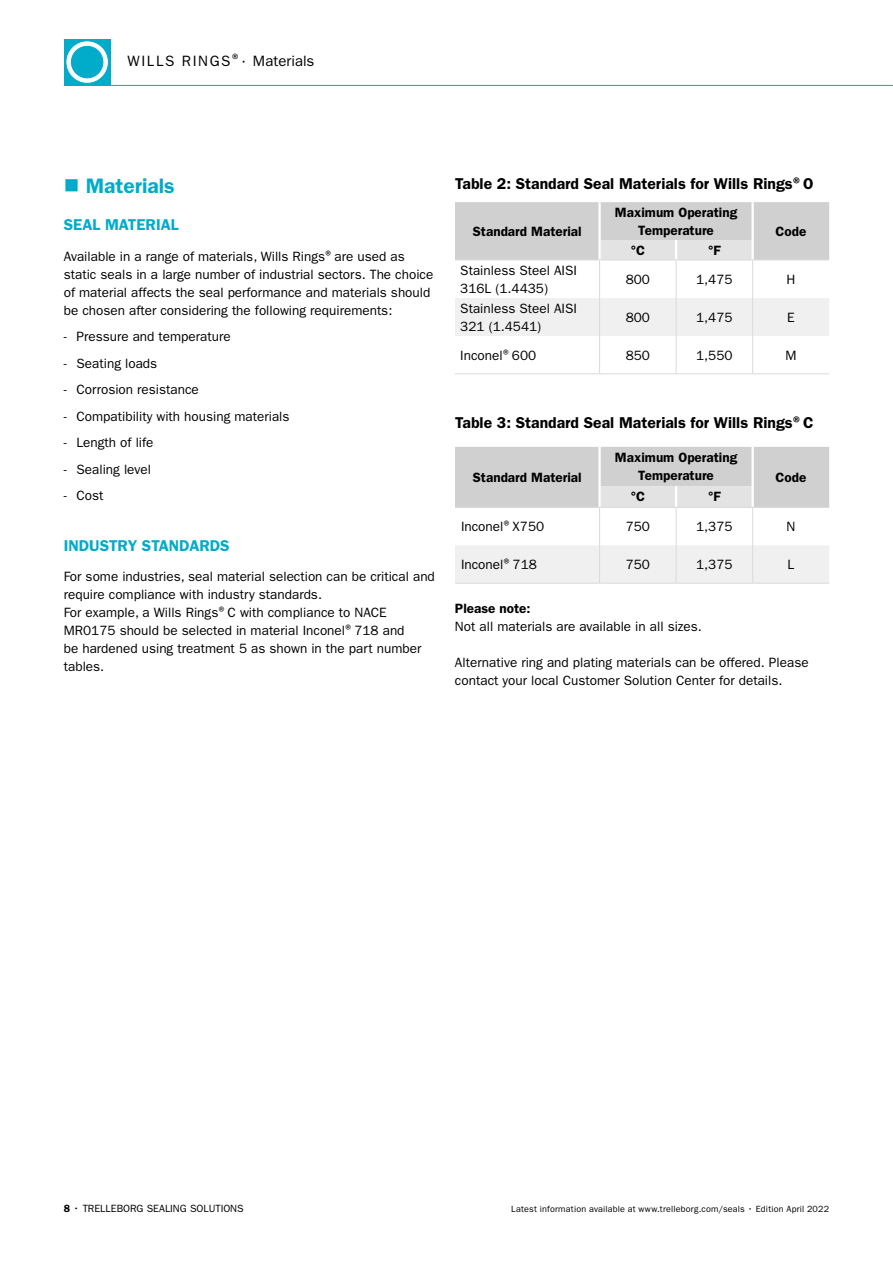
<style>
.page{position:relative;width:893px;height:1263px;background:#fff}
.page>*{position:absolute;margin:0;border:0;box-sizing:border-box;transform-origin:0 0}
.t1{font:600 21px "ITC Franklin Gothic Std";color:#00acc9}
.t2{font:600 15.75px "ITC Franklin Gothic Std";color:#000}
.t3{font:600 15.75px "ITC Franklin Gothic Std";color:#00acc9}
.t4{font:15px "ITC Franklin Gothic Std";letter-spacing:.055em;color:#000}
.t5{font:13.5px/18px "ITC Franklin Gothic Std";color:#000}
.t6{font:600 13.5px/18px "ITC Franklin Gothic Std";color:#000;text-align:center}
.t7{font:10.5px "ITC Franklin Gothic Std";color:#000}
.t8{font:9px "ITC Franklin Gothic Std";letter-spacing:.02em;color:#000}
.s1{font-size:13.5px}
.s2{font-size:12.15px}
.s3{font-size:14.1px}
.s4{font-weight:600}
</style>
<div class="page">
<hr style="left:64px;top:85px;width:829px;height:1px;background:#00acc9">
<div style="left:64px;top:39px;width:47px;height:46px;background:#00acc9"></div>
<svg style="left:66px;top:40px;width:43px;height:44px"></svg>
<svg style="left:455px;top:202px;width:374px;height:58px;background:#d2d2d2"></svg>
<div style="left:455px;top:298px;width:374px;height:38px;background:#f0f0f0"></div>
<hr style="left:599px;top:260px;width:1px;height:38px;background:#dadada">
<hr style="left:676px;top:260px;width:1px;height:38px;background:#dadada">
<hr style="left:752px;top:260px;width:1px;height:38px;background:#dadada">
<hr style="left:599px;top:298px;width:1px;height:38px;background:#dadada">
<hr style="left:676px;top:298px;width:1px;height:38px;background:#dadada">
<hr style="left:752px;top:298px;width:1px;height:38px;background:#dadada">
<hr style="left:599px;top:336px;width:1px;height:38px;background:#dadada">
<hr style="left:676px;top:336px;width:1px;height:38px;background:#dadada">
<hr style="left:752px;top:336px;width:1px;height:38px;background:#dadada">
<hr style="left:455px;top:374px;width:145px;height:1px;background:#dadada">
<hr style="left:600px;top:374px;width:76px;height:1px;background:#dadada">
<hr style="left:676px;top:374px;width:77px;height:1px;background:#dadada">
<hr style="left:753px;top:374px;width:76px;height:1px;background:#dadada">
<hr style="left:598px;top:202px;width:3px;height:38px;background:#fff">
<hr style="left:751px;top:202px;width:3px;height:38px;background:#fff">
<hr style="left:598px;top:240px;width:3px;height:20px;background:#fff">
<hr style="left:675px;top:240px;width:2px;height:20px;background:#fff">
<hr style="left:751px;top:240px;width:3px;height:20px;background:#fff">
<hr style="left:455px;top:260px;width:145px;height:1px;background:#dadada">
<hr style="left:753px;top:260px;width:76px;height:1px;background:#dadada">
<hr style="left:600px;top:260px;width:76px;height:1px;background:#dadada">
<hr style="left:676px;top:260px;width:77px;height:1px;background:#dadada">
<svg style="left:455px;top:447px;width:374px;height:60px;background:#d2d2d2"></svg>
<div style="left:455px;top:545px;width:374px;height:38px;background:#f0f0f0"></div>
<hr style="left:599px;top:508px;width:1px;height:37px;background:#dadada">
<hr style="left:676px;top:508px;width:1px;height:37px;background:#dadada">
<hr style="left:752px;top:508px;width:1px;height:37px;background:#dadada">
<hr style="left:599px;top:545px;width:1px;height:38px;background:#dadada">
<hr style="left:676px;top:545px;width:1px;height:38px;background:#dadada">
<hr style="left:752px;top:545px;width:1px;height:38px;background:#dadada">
<hr style="left:455px;top:583px;width:145px;height:1px;background:#dadada">
<hr style="left:600px;top:583px;width:76px;height:1px;background:#dadada">
<hr style="left:676px;top:583px;width:77px;height:1px;background:#dadada">
<hr style="left:753px;top:583px;width:76px;height:1px;background:#dadada">
<hr style="left:598px;top:447px;width:3px;height:39px;background:#fff">
<hr style="left:751px;top:447px;width:3px;height:39px;background:#fff">
<hr style="left:598px;top:486px;width:3px;height:21px;background:#fff">
<hr style="left:675px;top:486px;width:2px;height:21px;background:#fff">
<hr style="left:751px;top:486px;width:3px;height:21px;background:#fff">
<hr style="left:455px;top:507px;width:145px;height:1px;background:#dadada">
<hr style="left:753px;top:507px;width:76px;height:1px;background:#dadada">
<hr style="left:600px;top:507px;width:76px;height:1px;background:#dadada">
<hr style="left:676px;top:507px;width:77px;height:1px;background:#dadada">
<p class="t4" style="left:128px;top:52px;width:188px">WILLS RINGS<span class="s1">®</span>∙ Materials</p>
<h1 class="t1" style="left:86px;top:173px;width:91px">Materials</h1>
<p class="t3" style="left:64px;top:215px;width:116px">SEAL MATERIAL</p>
<p class="t5" style="left:64px;top:247px;width:371px">Available in a range of materials, Wills Rings<span class="s2">®</span>are used as static seals in a large number of industrial sectors. The choice of material affects the seal performance and materials should be chosen after considering the following requirements:</p>
<p class="t5" style="left:64px;top:328px;width:168px">- Pressure and temperature</p>
<p class="t5" style="left:64px;top:354px;width:95px">- Seating loads</p>
<p class="t5" style="left:64px;top:381px;width:136px">- Corrosion resistance</p>
<p class="t5" style="left:64px;top:407px;width:227px">- Compatibility with housing materials</p>
<p class="t5" style="left:64px;top:434px;width:91px">- Length of life</p>
<p class="t5" style="left:64px;top:460px;width:89px">- Sealing level</p>
<p class="t5" style="left:64px;top:487px;width:41px">- Cost</p>
<p class="t3" style="left:64px;top:536px;width:167px">INDUSTRY STANDARDS</p>
<p class="t5" style="left:64px;top:568px;width:373px">For some industries, seal material selection can be critical and require compliance with industry standards.<br>For example, a Wills Rings<span class="s2">®</span>C with compliance to NACE MR0175 should be selected in material Inconel<span class="s2">®</span>718 and<br>be hardened using treatment 5 as shown in the part number tables.</p>
<p class="t2" style="left:455px;top:175px;width:360px">Table 2: Standard Seal Materials for Wills Rings<sup>®</sup>O</p>
<p class="t6" style="left:473px;top:222px;width:110px">Standard Material</p>
<p class="t6" style="left:615px;top:203px;width:124px">Maximum Operating<br>Temperature</p>
<p class="t6" style="left:775px;top:222px;width:32px">Code</p>
<p class="t6" style="left:631px;top:241px;width:16px">°C</p>
<p class="t6" style="left:708px;top:241px;width:14px">°F</p>
<p class="t5" style="left:460px;top:261px;width:118px">Stainless Steel AISI<br>316L (1.4435)</p>
<p class="t5" style="left:626px;top:270px;width:26px">800</p>
<p class="t5" style="left:696px;top:270px;width:38px">1,475</p>
<p class="t5" style="left:786px;top:270px;width:10px">H</p>
<p class="t5" style="left:460px;top:299px;width:118px">Stainless Steel AISI<br>321 (1.4541)</p>
<p class="t5" style="left:626px;top:308px;width:26px">800</p>
<p class="t5" style="left:696px;top:308px;width:38px">1,475</p>
<p class="t5" style="left:787px;top:308px;width:9px">E</p>
<p class="t5" style="left:460px;top:346px;width:77px">Inconel<span class="s2">®</span>600</p>
<p class="t5" style="left:626px;top:346px;width:26px">850</p>
<p class="t5" style="left:696px;top:346px;width:38px">1,550</p>
<p class="t5" style="left:785px;top:346px;width:13px">M</p>
<p class="t2" style="left:455px;top:413px;width:360px">Table 3: Standard Seal Materials for Wills Rings<span class="s3">®</span>C</p>
<p class="t6" style="left:473px;top:468px;width:110px">Standard Material</p>
<p class="t6" style="left:615px;top:448px;width:124px">Maximum Operating<br>Temperature</p>
<p class="t6" style="left:631px;top:488px;width:16px">°C</p>
<p class="t6" style="left:708px;top:488px;width:14px">°F</p>
<p class="t6" style="left:775px;top:468px;width:32px">Code</p>
<p class="t5" style="left:461px;top:517px;width:85px">Inconel<sup>®</sup>X750</p>
<p class="t5" style="left:626px;top:517px;width:26px">750</p>
<p class="t5" style="left:696px;top:517px;width:38px">1,375</p>
<p class="t5" style="left:786px;top:517px;width:10px">N</p>
<p class="t5" style="left:461px;top:555px;width:77px">Inconel<sup>®</sup>718</p>
<p class="t5" style="left:626px;top:555px;width:26px">750</p>
<p class="t5" style="left:696px;top:555px;width:38px">1,375</p>
<p class="t5" style="left:787px;top:555px;width:8px">L</p>
<p class="t6" style="left:455px;top:600px;width:77px">Please note:</p>
<p class="t5" style="left:455px;top:618px;width:248px">Not all materials are available in all sizes.</p>
<p class="t5" style="left:455px;top:654px;width:355px">Alternative ring and plating materials can be offered. Please contact your local Customer Solution Center for details.</p>
<p class="t7" style="left:64px;top:1202px;width:181px"><span class="s4">8</span> • TRELLEBORG SEALING SOLUTIONS</p>
<p class="t8" style="left:511px;top:1204px;width:319px">Latest information available at www.trelleborg.com/seals • Edition April 2022</p>
</div>
